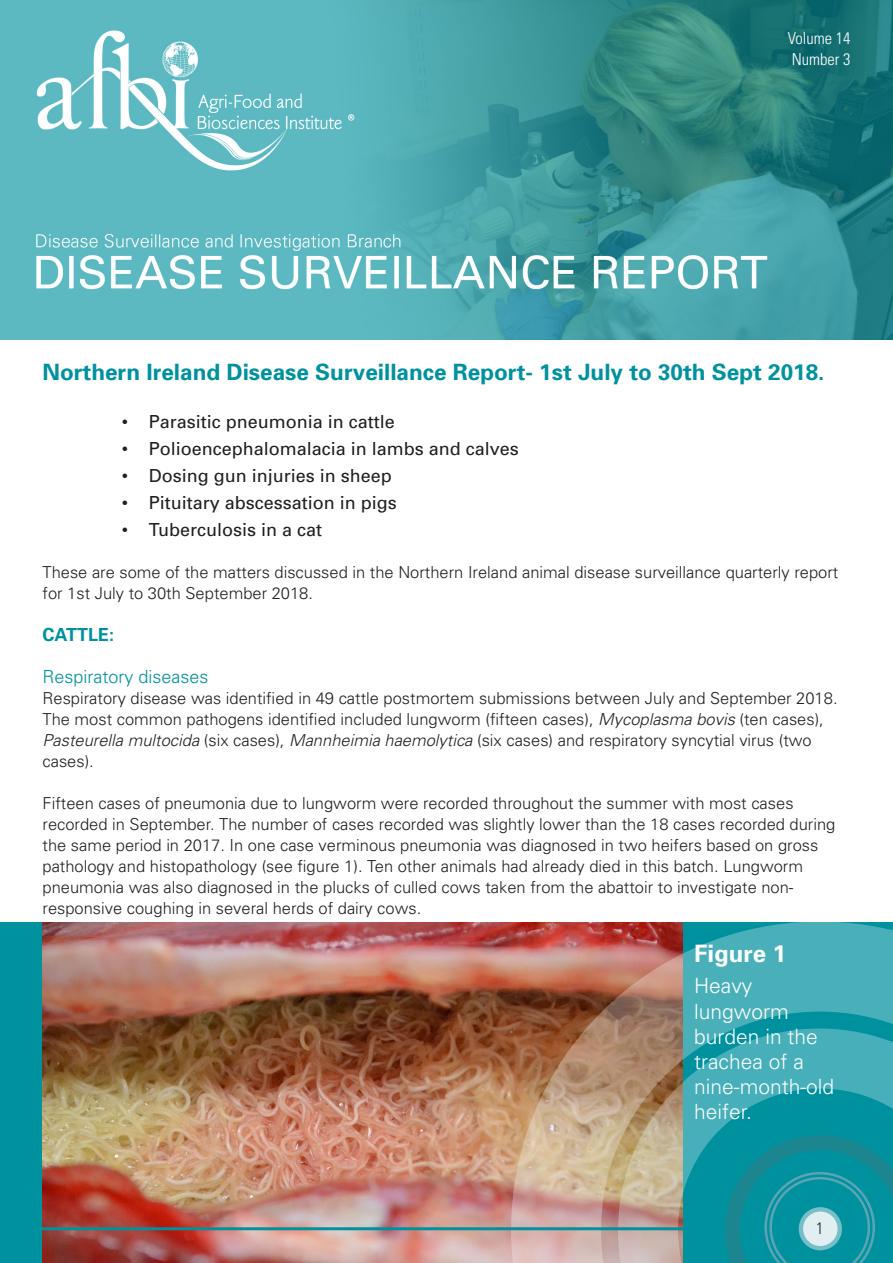
<style>
.page{position:relative;width:893px;height:1263px;background:#fff}
.page>*{position:absolute;margin:0;border:0;box-sizing:border-box;transform-origin:0 0}
.Annotation{font:700 24px "Univers";color:#fff}
.DSR_Title{font:700 22.5px "Univers";color:#00919f}
.Figure_caption_text{font:300 21px/25.2px "Univers";color:#fff}
.t1{font:18px "Univers";color:#231f20}
.Disease_Headline{font:300 18px "Univers";color:#00919f}
.Animal_headline{font:700 18px "Univers";color:#00919f}
.t2{font:300 16.5px/21px "Univers";color:#231f20}
.t3{font:300 condensed 16.5px "Univers";color:#fff}
.t4{font:300 condensed 16.5px "Univers";color:#231f20}
.s1{font-style:italic}
</style>
<div class="page">
<div style="left:0;top:923px;width:893px;height:340px;background:#00919f"></div>
<img style="left:43px;top:923px;width:468px;height:340px">
<img style="left:0;top:0;width:893px;height:340px">
<img style="left:511px;top:922px;width:382px;height:341px">
<svg style="left:618px;top:1028px;width:275px;height:235px"></svg>
<hr style="left:0;top:1227px;width:833px;height:3px;background:#00919f">
<svg style="left:725px;top:1135px;width:168px;height:128px"></svg>
<p class="t3" style="left:788px;top:28px;width:64px">Volume 14</p>
<p class="t3" style="left:792px;top:49px;width:60px">Number 3</p>
<p class="DSR_Title" style="left:43px;top:357px;width:783px">Northern Ireland Disease Surveillance Report- 1st July to 30th Sept 2018.</p>
<p class="t1" style="left:122px;top:410px;width:275px">• Parasitic pneumonia in cattle</p>
<p class="t1" style="left:122px;top:437px;width:399px">• Polioencephalomalacia in lambs and calves</p>
<p class="t1" style="left:122px;top:464px;width:272px">• Dosing gun injuries in sheep</p>
<p class="t1" style="left:122px;top:491px;width:277px">• Pituitary abscessation in pigs</p>
<p class="t1" style="left:122px;top:518px;width:202px">• Tuberculosis in a cat</p>
<p class="t2" style="left:43px;top:561px;width:797px">These are some of the matters discussed in the Northern Ireland animal disease surveillance quarterly report for 1st July to 30th September 2018.</p>
<p class="Animal_headline" style="left:43px;top:623px;width:73px">CATTLE:</p>
<p class="Disease_Headline" style="left:43px;top:666px;width:168px">Respiratory diseases</p>
<p class="t2" style="left:43px;top:687px;width:797px">Respiratory disease was identified in 49 cattle postmortem submissions between July and September 2018.<br>The most common pathogens identified included lungworm (fifteen cases), <span class="s1">Mycoplasma bovis</span> (ten cases), <span class="s1">Pasteurella multocida</span> (six cases), <span class="s1">Mannheimia haemolytica</span> (six cases) and respiratory syncytial virus (two cases).</p>
<p class="t2" style="left:43px;top:792px;width:794px">Fifteen cases of pneumonia due to lungworm were recorded throughout the summer with most cases recorded in September. The number of cases recorded was slightly lower than the 18 cases recorded during the same period in 2017. In one case verminous pneumonia was diagnosed in two heifers based on gross pathology and histopathology (see figure 1). Ten other animals had already died in this batch. Lungworm pneumonia was also diagnosed in the plucks of culled cows taken from the abattoir to investigate non&shy;responsive coughing in several herds of dairy cows.</p>
<p class="Annotation" style="left:694px;top:938px;width:94px">Figure 1</p>
<p class="Figure_caption_text" style="left:694px;top:973px;width:142px">Heavy lungworm burden in the trachea of a nine-month-old heifer.</p>
<p class="t4" style="left:816px;top:1218px;width:9px">1</p>
</div>
